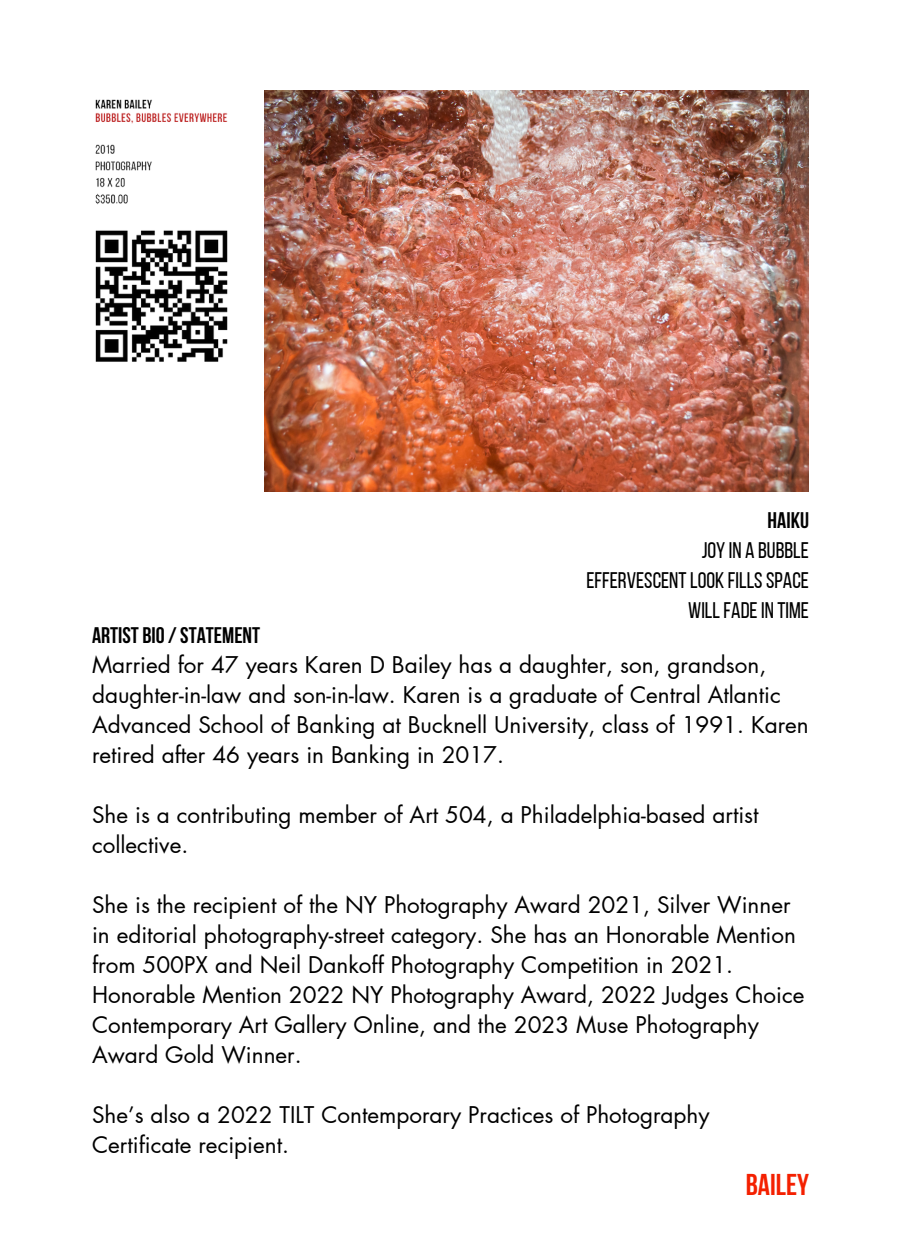
<style>
.page{position:relative;width:900px;height:1260px;background:#fff}
.page>*{position:absolute;margin:0;border:0;box-sizing:border-box;transform-origin:0 0}
.t1{font:700 30px "Bebas Neue";color:#f42000}
.t2{font:22.5px/30px "Futura LT Pro";color:#000}
.t3{font:22.5px "Bebas Neue";color:#000}
.t4{font:700 22.5px "Bebas Neue";color:#000}
</style>
<div class="page">
<img style="left:265px;top:90px;width:544px;height:401px">
<img style="left:95px;top:99px;width:133px;height:263px">
<p class="t4" style="left:768px;top:511px;width:43px">HAIKU</p>
<p class="t3" style="left:702px;top:541px;width:109px">JOY IN A BUBBLE</p>
<p class="t3" style="left:586px;top:571px;width:224px">EFFERVESCENT LOOK FILLS SPACE</p>
<p class="t3" style="left:688px;top:601px;width:122px">WILLFADE IN TIME</p>
<p class="t4" style="left:92px;top:626px;width:170px">ARTIST BIO / STATEMENT</p>
<p class="t2" style="left:92px;top:651px;width:718px">Married for 47 years Karen D Bailey has a daughter, son, grandson, daughter-in-law and son-in-law. Karen is a graduate of Central Atlantic Advanced School of Banking at Bucknell University, class of 1991. Karen retired after 46 years in Banking in 2017.</p>
<p class="t2" style="left:92px;top:801px;width:668px">She is a contributing member of Art 504, a Philadelphia-based artist collective.</p>
<p class="t2" style="left:92px;top:891px;width:714px">She is the recipient of the NY Photography Award 2021, Silver Winner in editorial photography-street category. She has an Honorable Mention from 500PX and Neil Dankoff Photography Competition in 2021.<br>Honorable Mention 2022 NY Photography Award, 2022 Judges Choice Contemporary Art Gallery Online, and the 2023 Muse Photography Award Gold Winner.</p>
<p class="t2" style="left:92px;top:1101px;width:619px">She’s also a 2022 TILT Contemporary Practices of Photography<br>Certificate recipient.</p>
<p class="t1" style="left:746px;top:1173px;width:65px">BAILEY</p>
</div>
